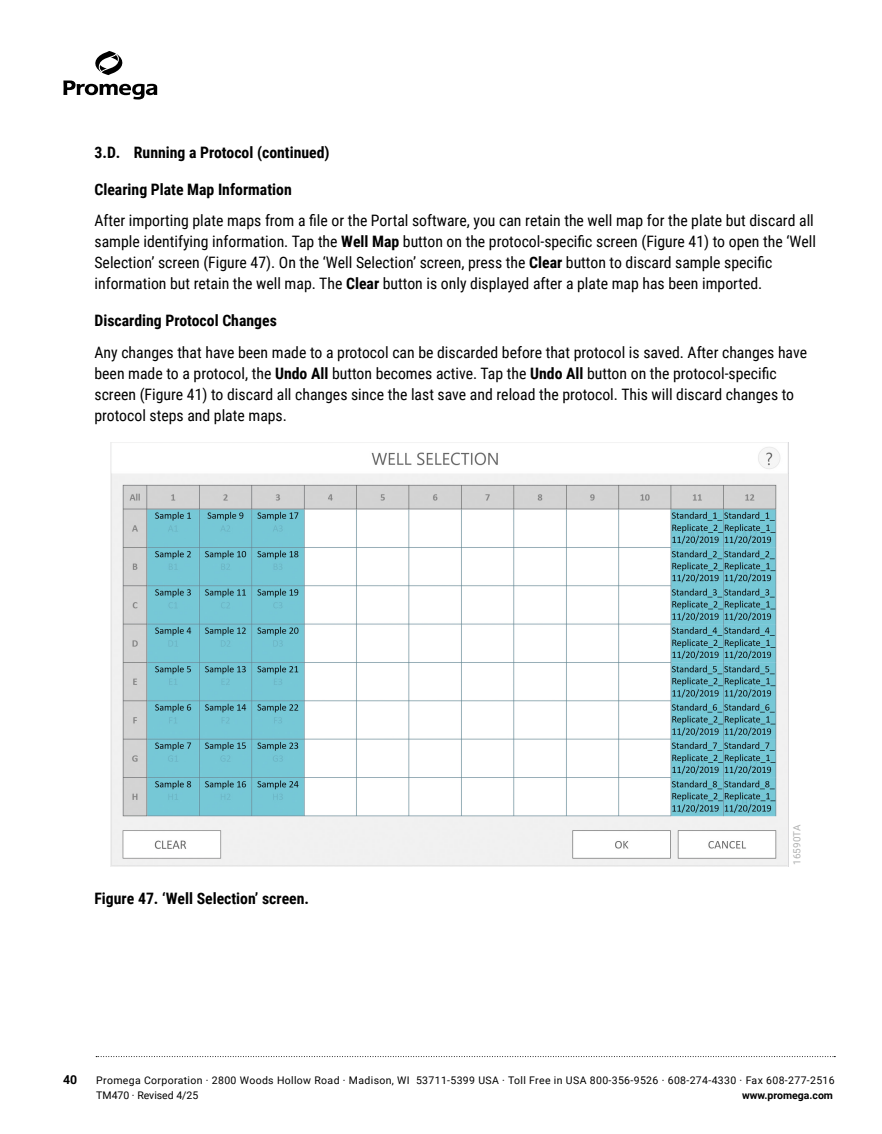
<style>
.page{position:relative;width:882px;height:1134px;background:#fff}
.page>*{position:absolute;margin:0;border:0;box-sizing:border-box;transform-origin:0 0}
.t1{font:15.75px/21px "Roboto Condensed";color:#000}
.t2{font:700 15.75px "Roboto Condensed";color:#000}
.t3{font:700 12.25px "Roboto";color:#000}
.t4{font:10.5px/14.9px "Roboto";letter-spacing:.035em;color:#000}
.t5{font:700 10.5px "Roboto";color:#000}
.t6{font:9.97px "Roboto";letter-spacing:.01em;color:#b0b1b1}
.s1{font-weight:700}
</style>
<div class="page">
<svg style="left:95px;top:51px;width:28px;height:24px"></svg>
<svg style="left:63px;top:81px;width:94px;height:19px"></svg>
<svg style="left:96px;top:1056px;width:739px;height:1px"></svg>
<img style="left:110px;top:442px;width:678px;height:424px">
<p class="t2" style="left:94px;top:142px;width:237px">3.D. Running a Protocol (continued)</p>
<p class="t2" style="left:94px;top:178px;width:199px">Clearing Plate Map Information</p>
<p class="t1" style="left:94px;top:210px;width:723px">After importing plate maps from a file or the Portal software, you can retain the well map for the plate but discard all sample identifying information. Tap the <span class="s1">Well Map</span> button on the protocol-specific screen (Figure 41) to open the ‘Well Selection’ screen (Figure 47). On the ‘Well Selection’ screen, press the <span class="s1">Clear</span> button to discard sample specific information but retain the well map. The <span class="s1">Clear</span> button is only displayed after a plate map has been imported.</p>
<p class="t2" style="left:94px;top:310px;width:184px">Discarding Protocol Changes</p>
<p class="t1" style="left:94px;top:341px;width:714px">Any changes that have been made to a protocol can be discarded before that protocol is saved. After changes have been made to a protocol, the <span class="s1">Undo All</span> button becomes active. Tap the <span class="s1">Undo All</span> button on the protocol-specific screen (Figure 41) to discard all changes since the last save and reload the protocol. This will discard changes to protocol steps and plate maps.</p>
<p class="t2" style="left:94px;top:887px;width:216px">Figure 47. ‘Well Selection’ screen.</p>
<p class="t6" style="left:791px;top:865px;width:42px;rotate:-90deg">16590TA</p>
<p class="t3" style="left:63px;top:1071px;width:16px">40</p>
<p class="t4" style="left:96px;top:1072px;width:740px">Promega Corporation · 2800 Woods Hollow Road · Madison, WI 53711-5399 USA · Toll Free in USA 800-356-9526 · 608-274-4330 · Fax 608-277-2516<br>TM470 · Revised 4/25</p>
<p class="t5" style="left:742px;top:1088px;width:93px">www.promega.com</p>
</div>
